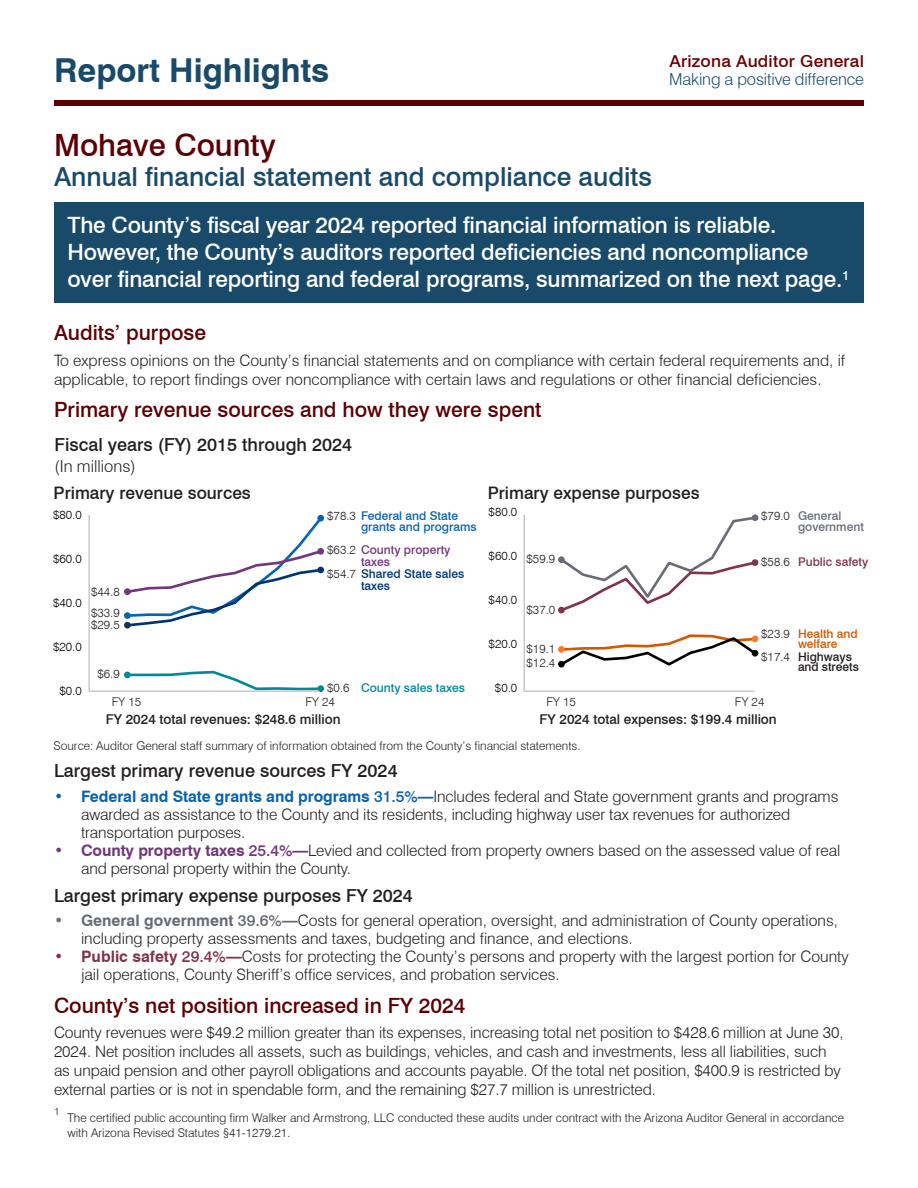
<style>
.page{position:relative;width:918px;height:1188px;background:#fff}
.page>*{position:absolute;margin:0;border:0;box-sizing:border-box;transform-origin:0 0}
.t1{font:700 33px "Swiss 721 BT";color:#194a6a}
.t2{font:500 30.75px "Swiss 721 BT";color:#5c0004}
.t3{font:500 26.25px "Swiss 721 BT";color:#194a6a}
.t4{font:500 22.5px/27px "Swiss 721 BT";letter-spacing:-.01em;color:#fff}
.t5{font:500 21px "Swiss 721 BT";color:#5c0004}
.t6{font:500 18px "Swiss 721 BT";color:#231f20}
.t7{font:500 17.25px "Swiss 721 BT";color:#231f20}
.t8{font:300 16.5px "Swiss 721 BT";letter-spacing:-.01em;color:#194a6a}
.t9{font:500 16.5px "Swiss 721 BT";letter-spacing:.01em;color:#6d0000;scale:1.05 1}
.t10{font:300 16.5px "Swiss 721 BT";color:#231f20}
.t11{font:300 15.75px/18px "Swiss 721 BT";letter-spacing:-.005em;color:#231f20}
.t12{font:500 13.5px "Swiss 721 BT";color:#231f20}
.t13{font:300 12px/14.4px "Swiss 721 BT";color:#231f20}
.t14{font:500 12px/10.5px "Swiss 721 BT";color:#0a63ad}
.t15{font:500 12px/12px "Swiss 721 BT";color:#003370}
.t16{font:300 12px "Swiss 721 BT";color:#000}
.t17{font:500 12px/12px "Swiss 721 BT";color:#71377b}
.t18{font:500 12px/10.5px "Swiss 721 BT";color:#231f20}
.t19{font:500 12px/10.5px "Swiss 721 BT";color:#696c77}
.t20{font:500 12px "Swiss 721 BT";color:#008a99}
.t21{font:500 12px/10.5px "Swiss 721 BT";color:#d45800}
.t22{font:500 12px "Swiss 721 BT";color:#81334d}
.t23{font:300 12px "Swiss 721 BT";color:#595959}
.t24{font:300 11.85px "Swiss 721 BT";color:#000}
.t25{font:300 11.85px "Swiss 721 BT";color:#595959}
.t26{font:300 10.5px "Swiss 721 BT";color:#231f20}
.s1{font-weight:300;color:#231f20}
.s2{font-weight:700;color:#0a63ad}
.s3{font-weight:500;color:#0a63ad}
.s4{font-weight:700;color:#71377b}
.s5{font-weight:500;color:#71377b}
.s6{font-weight:700;color:#696c77}
.s7{font-weight:500;color:#696c77}
.s8{font-weight:700;color:#81334d}
.s9{font-weight:500;color:#81334d}
</style>
<div class="page">
<div style="left:54px;top:100px;width:810px;height:6px;background:#5c0004"></div>
<div style="left:54px;top:203px;width:810px;height:100px;background:#194a6a"></div>
<div style="left:317px;top:515px;width:7px;height:6px;background:#0a63ad;border-radius:50%"></div>
<div style="left:317px;top:548px;width:7px;height:7px;background:#71377b;border-radius:50%"></div>
<div style="left:317px;top:685px;width:7px;height:6px;background:#008a99;border-radius:50%"></div>
<div style="left:317px;top:567px;width:7px;height:6px;background:#003370;border-radius:50%"></div>
<svg style="left:88px;top:514px;width:234px;height:178px"></svg>
<svg style="left:523px;top:514px;width:235px;height:178px"></svg>
<h1 class="t1" style="left:54px;top:50px;width:277px">Report Highlights</h1>
<p class="t9" style="left:670px;top:51px;width:187px">Arizona Auditor General</p>
<p class="t8" style="left:669px;top:69px;width:196px">Making a positive difference</p>
<h2 class="t2" style="left:54px;top:127px;width:223px">Mohave County</h2>
<h3 class="t3" style="left:54px;top:161px;width:599px">Annual financial statement and compliance audits</h3>
<h3 class="t4" style="left:68px;top:212px;width:783px">The County’s fiscal year 2024 reported financial information is reliable.<br>However, the County’s auditors reported deficiencies and noncompliance over financial reporting and federal programs, summarized on the next page.<sup>1</sup></h3>
<h3 class="t5" style="left:54px;top:320px;width:154px">Audits’ purpose</h3>
<p class="t11" style="left:54px;top:351px;width:793px;line-height:18.9px">To express opinions on the County’s financial statements and on compliance with certain federal requirements and, if applicable, to report findings over noncompliance with certain laws and regulations or other financial deficiencies.</p>
<h3 class="t5" style="left:54px;top:397px;width:489px">Primary revenue sources and how they were spent</h3>
<p class="t6" style="left:55px;top:434px;width:299px">Fiscal years (FY) 2015 through 2024</p>
<p class="t10" style="left:55px;top:456px;width:83px">(In millions)</p>
<p class="t7" style="left:54px;top:483px;width:199px">Primary revenue sources</p>
<p class="t7" style="left:488px;top:483px;width:213px">Primary expense purposes</p>
<p class="t16" style="left:53px;top:507px;width:30px">$80.0</p>
<p class="t24" style="left:489px;top:505px;width:30px">$80.0</p>
<p class="t14" style="left:361px;top:511px;width:117px;text-indent:-34px"><span class="s1">$78.3</span> Federal and State grants and programs</p>
<p class="t19" style="left:798px;top:511px;width:67px">General government</p>
<p class="t13" style="left:761px;top:509px;width:30px">$79.0</p>
<p class="t16" style="left:53px;top:551px;width:30px">$60.0</p>
<p class="t16" style="left:53px;top:595px;width:30px">$40.0</p>
<p class="t16" style="left:53px;top:639px;width:30px">$20.0</p>
<p class="t13" style="left:91px;top:580px;width:30px;line-height:21.5px">$44.8 $33.9</p>
<p class="t13" style="left:91px;top:618px;width:30px">$29.5</p>
<p class="t13" style="left:98px;top:666px;width:24px">$6.9</p>
<p class="t17" style="left:361px;top:544px;width:91px;text-indent:-34px"><span class="s1">$63.2</span> County property taxes</p>
<p class="t15" style="left:361px;top:568px;width:105px;text-indent:-34px"><span class="s1">$54.7</span> Shared State sales taxes</p>
<p class="t24" style="left:489px;top:549px;width:30px">$60.0</p>
<p class="t13" style="left:527px;top:551px;width:30px">$59.9</p>
<p class="t24" style="left:522px;top:552px;width:30px">$60.0</p>
<p class="t24" style="left:489px;top:593px;width:30px">$40.0</p>
<p class="t24" style="left:522px;top:596px;width:30px">$40.0</p>
<p class="t13" style="left:527px;top:602px;width:30px">$37.0</p>
<p class="t13" style="left:527px;top:642px;width:30px;line-height:14px">$19.1 $12.4</p>
<p class="t24" style="left:489px;top:637px;width:30px">$20.0</p>
<p class="t24" style="left:522px;top:640px;width:30px">$20.0</p>
<p class="t13" style="left:761px;top:555px;width:30px">$58.6</p>
<p class="t22" style="left:798px;top:555px;width:72px">Public safety</p>
<p class="t13" style="left:761px;top:626px;width:30px">$23.9</p>
<p class="t13" style="left:761px;top:649px;width:30px">$17.4</p>
<p class="t21" style="left:798px;top:628px;width:61px">Health and welfare</p>
<p class="t18" style="left:798px;top:651px;width:63px">Highways and streets</p>
<p class="t16" style="left:60px;top:683px;width:24px">$0.0</p>
<p class="t13" style="left:327px;top:680px;width:24px">$0.6</p>
<p class="t20" style="left:361px;top:680px;width:105px">County sales taxes</p>
<p class="t24" style="left:495px;top:681px;width:24px">$0.0</p>
<p class="t13" style="left:112px;top:695px;width:31px">FY 15</p>
<p class="t13" style="left:305px;top:695px;width:31px">FY 24</p>
<p class="t13" style="left:546px;top:695px;width:31px">FY 15</p>
<p class="t13" style="left:735px;top:695px;width:31px">FY 24</p>
<p class="t12" style="left:106px;top:711px;width:236px">FY 2024 total revenues: $248.6 million</p>
<p class="t12" style="left:540px;top:711px;width:239px">FY 2024 total expenses: $199.4 million</p>
<p class="t23" style="left:121px;top:698px;width:14px">15</p>
<p class="t23" style="left:314px;top:698px;width:14px">24</p>
<p class="t25" style="left:555px;top:699px;width:14px">15</p>
<p class="t25" style="left:749px;top:699px;width:14px">24</p>
<p class="t13" style="left:54px;top:738px;width:529px">Source: Auditor General staff summary of information obtained from the County’s financial statements.</p>
<p class="t6" style="left:54px;top:760px;width:345px">Largest primary revenue sources FY 2024</p>
<p class="t11" style="left:81px;top:787px;width:759px;text-indent:-27px"><span class="s2">• Federal and State grants and programs</span> <span class="s3">31.5%</span><span class="s2">—</span>Includes federal and State government grants and programs awarded as assistance to the County and its residents, including highway user tax revenues for authorized transportation purposes.</p>
<p class="t11" style="left:81px;top:841px;width:761px;text-indent:-27px"><span class="s4">• County property taxes</span> <span class="s5">25.4%</span><span class="s4">—</span>Levied and collected from property owners based on the assessed value of real and personal property within the County.</p>
<p class="t6" style="left:54px;top:884px;width:360px">Largest primary expense purposes FY 2024</p>
<p class="t11" style="left:81px;top:912px;width:758px;text-indent:-27px"><span class="s6">• General government</span> <span class="s7">39.6%</span><span class="s6">—</span>Costs for general operation, oversight, and administration of County operations, including property assessments and taxes, budgeting and finance, and elections.</p>
<p class="t11" style="left:81px;top:948px;width:769px;text-indent:-27px"><span class="s8">• Public safety</span> <span class="s9">29.4%</span><span class="s8">—</span>Costs for protecting the County’s persons and property with the largest portion for County jail operations, County Sheriff’s office services, and probation services.</p>
<h3 class="t5" style="left:54px;top:993px;width:413px">County’s net position increased in FY 2024</h3>
<p class="t11" style="left:54px;top:1023px;width:791px;line-height:18.9px">County revenues were $49.2 million greater than its expenses, increasing total net position to $428.6 million at June 30, 2024. Net position includes all assets, such as buildings, vehicles, and cash and investments, less all liabilities, such as unpaid pension and other payroll obligations and accounts payable. Of the total net position, $400.9 is restricted by external parties or is not in spendable form, and the remaining $27.7 million is unrestricted.</p>
<p class="t26" style="left:54px;top:1105px;width:7px">1</p>
<p class="t13" style="left:68px;top:1111px;width:778px">The certified public accounting firm Walker and Armstrong, LLC conducted these audits under contract with the Arizona Auditor General in accordance with Arizona Revised Statutes §41-1279.21.</p>
</div>
